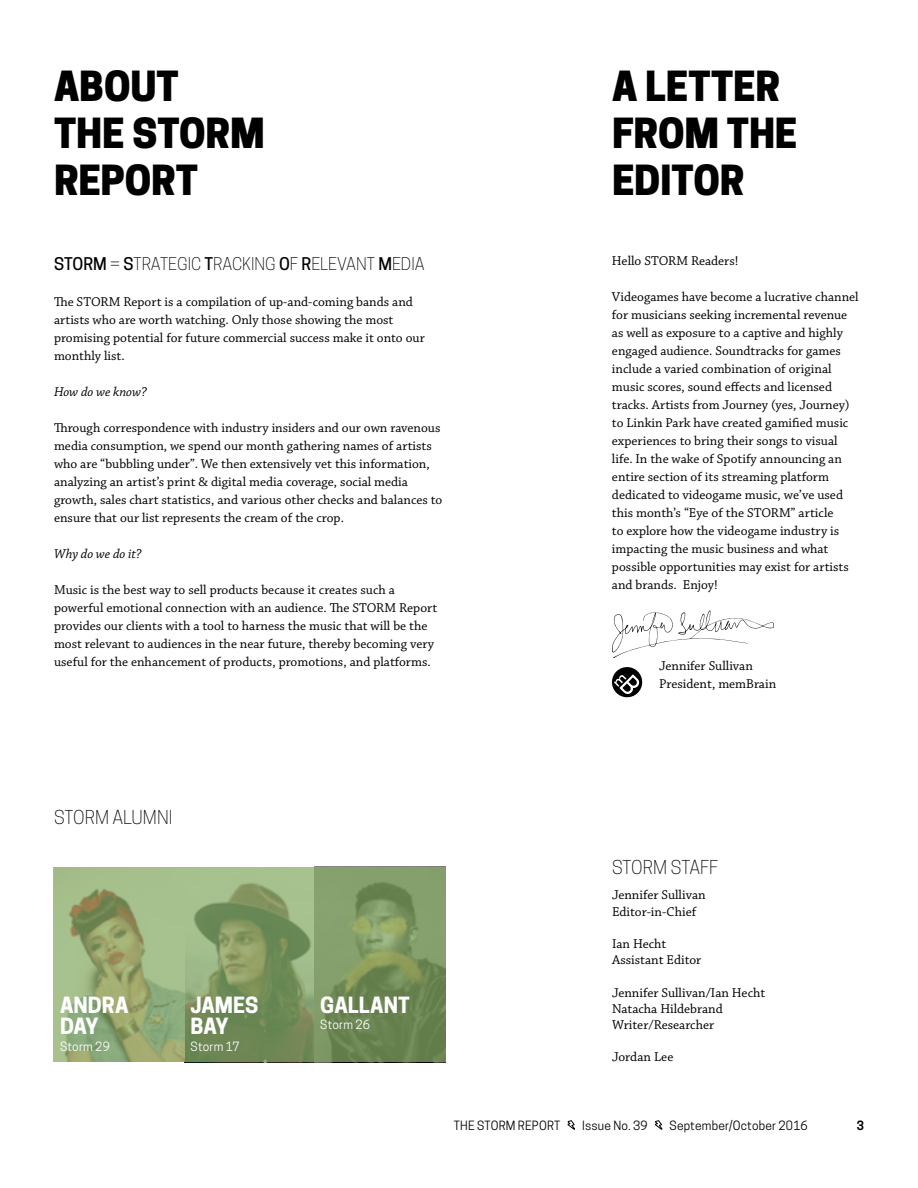
<style>
.page{position:relative;width:918px;height:1188px;background:#fff}
.page>*{position:absolute;margin:0;border:0;box-sizing:border-box;transform-origin:0 0}
.t1{font:800 39px/46.8px "Cooper Hewitt";letter-spacing:-.005em;color:#000}
.t2{font:700 21px/21px "Cooper Hewitt";color:#fff}
.t3{font:300 18px "Cooper Hewitt";color:#000}
.t4{font:300 16.5px "Cooper Hewitt";color:#000}
.t5{font:13.5px/18px "Chaparral Pro";color:#000}
.t6{font:italic 13.5px "Chaparral Pro";color:#000}
.t7{font:12px "Cooper Hewitt";letter-spacing:.02em;color:#000}
.t8{font:12px "Cooper Hewitt";letter-spacing:.015em;color:#fff}
.t9{font:600 12px "Cooper Hewitt";color:#000}
.s1{font-weight:500}
</style>
<div class="page">
<svg style="left:612px;top:667px;width:30px;height:30px"></svg>
<svg style="left:612px;top:611px;width:162px;height:47px"></svg>
<svg style="left:567px;top:1120px;width:8px;height:10px"></svg>
<svg style="left:655px;top:1120px;width:8px;height:10px"></svg>
<svg style="left:53px;top:867px;width:393px;height:195px;background:#879f6b"></svg>
<h1 class="t1" style="left:54px;top:63px;width:212px">ABOUT<br>THE STORM<br>REPORT</h1>
<h1 class="t1" style="left:612px;top:63px;width:187px">A LETTER<br>FROM THE<br>EDITOR</h1>
<p class="t4" style="left:54px;top:254px;width:372px"><span class="s1">STORM</span> = <span class="s1">S</span>TRATEGIC <span class="s1">T</span>RACKING <span class="s1">O</span>F <span class="s1">R</span>ELEVANT <span class="s1">M</span>EDIA</p>
<p class="t5" style="left:54px;top:293px;width:372px">The STORM Report is a compilation of up-and-coming bands and artists who are worth watching. Only those showing the most promising potential for future commercial success make it onto our monthly list.</p>
<p class="t6" style="left:54px;top:384px;width:95px">How do we know?</p>
<p class="t5" style="left:54px;top:419px;width:390px">Through correspondence with industry insiders and our own ravenous media consumption, we spend our month gathering names of artists who are “bubbling under”. We then extensively vet this information, analyzing an artist’s print &amp; digital media coverage, social media growth, sales chart statistics, and various other checks and balances to ensure that our list represents the cream of the crop.</p>
<p class="t6" style="left:54px;top:546px;width:89px">Why do we do it?</p>
<p class="t5" style="left:54px;top:581px;width:385px">Music is the best way to sell products because it creates such a powerful emotional connection with an audience. The STORM Report provides our clients with a tool to harness the music that will be the most relevant to audiences in the near future, thereby becoming very useful for the enhancement of products, promotions, and platforms.</p>
<p class="t5" style="left:612px;top:253px;width:128px">Hello STORM Readers!</p>
<p class="t5" style="left:612px;top:289px;width:248px">Videogames have become a lucrative channel for musicians seeking incremental revenue as well as exposure to a captive and highly engaged audience. Soundtracks for games include a varied combination of original music scores, sound effects and licensed tracks. Artists from Journey (yes, Journey) to Linkin Park have created gamified music experiences to bring their songs to visual life. In the wake of Spotify announcing an entire section of its streaming platform dedicated to videogame music, we’ve used this month’s “Eye of the STORM” article<br>to explore how the videogame industry is impacting the music business and what possible opportunities may exist for artists and brands. Enjoy!</p>
<p class="t5" style="left:659px;top:658px;width:118px">Jennifer Sullivan<br>President, memBrain</p>
<h3 class="t3" style="left:54px;top:806px;width:120px">STORM ALUMNI</h3>
<h2 class="t2" style="left:60px;top:995px;width:70px">ANDRA<br>DAY</h2>
<p class="t8" style="left:60px;top:1039px;width:51px">Storm 29</p>
<h2 class="t2" style="left:190px;top:995px;width:69px">JAMES<br>BAY</h2>
<p class="t8" style="left:190px;top:1039px;width:51px">Storm 17</p>
<h2 class="t2" style="left:320px;top:995px;width:91px">GALLANT</h2>
<p class="t8" style="left:320px;top:1018px;width:51px">Storm 26</p>
<h3 class="t3" style="left:612px;top:857px;width:108px">STORM STAFF</h3>
<p class="t5" style="left:612px;top:888px;width:95px;line-height:16.2px">Jennifer Sullivan<br>Editor-in-Chief</p>
<p class="t5" style="left:612px;top:936px;width:91px;line-height:16.2px">Ian Hecht<br>Assistant Editor</p>
<p class="t5" style="left:612px;top:985px;width:155px;line-height:16.2px">Jennifer Sullivan/Ian Hecht<br>Natacha Hildebrand<br>Writer/Researcher</p>
<p class="t5" style="left:612px;top:1049px;width:63px">Jordan Lee</p>
<p class="t7" style="left:454px;top:1118px;width:108px">THE STORM REPORT</p>
<p class="t7" style="left:582px;top:1118px;width:67px">Issue No. 39</p>
<p class="t7" style="left:670px;top:1118px;width:140px">September/October 2016</p>
<p class="t9" style="left:857px;top:1118px;width:9px">3</p>
</div>
